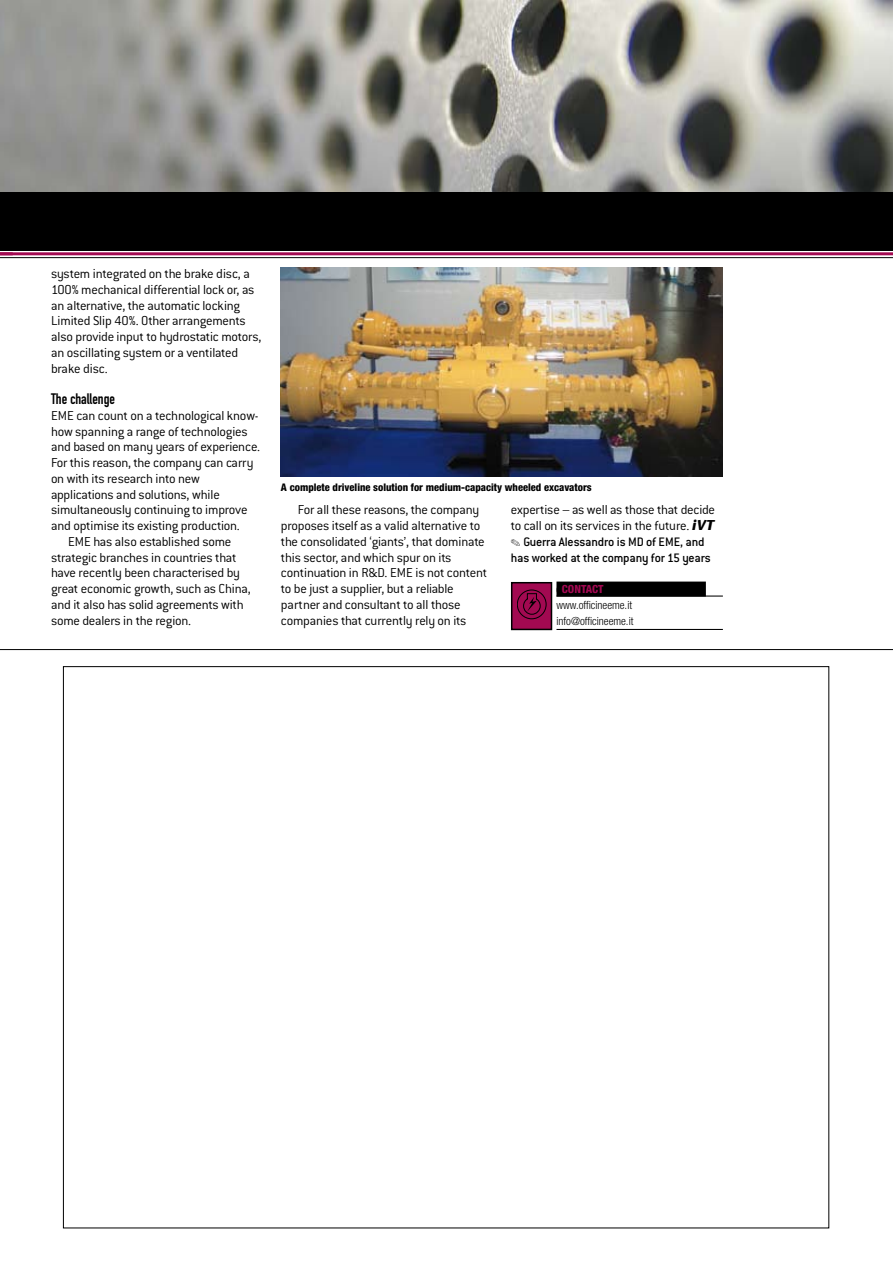
<style>
.page{position:relative;width:893px;height:1263px;background:#fff}
.page>*{position:absolute;margin:0;border:0;box-sizing:border-box;transform-origin:0 0}
.t1{font:15px "DIN Engschrift";color:#000}
.t2{font:300 14.25px/15.8px "Conduit ITC";letter-spacing:-.015em;color:#000}
.t3{font:500 13.5px/15.8px "Conduit ITC";letter-spacing:-.015em;color:#000;text-align:center}
.t4{font:300 condensed 11.25px/15.8px "Helvetica Neue";color:#000}
.t5{font:800 condensed 11.25px "Helvetica Neue";color:#a20951}
.t6{font:800 condensed 10.5px "Helvetica Neue";color:#000}
.s1{font-family:"Stone Sans";font-weight:700;font-style:italic}
.s2{color:#000}
</style>
<div class="page">
<img style="left:0;top:0;width:893px;height:192px">
<hr style="left:0;top:257px;width:893px;height:1px;background:#000">
<div style="left:0;top:193px;width:893px;height:58px;background:#000"></div>
<hr style="left:0;top:252px;width:893px;height:3px;background:#a20951">
<hr style="left:0;top:649px;width:893px;height:1px;background:#000">
<img style="left:281px;top:268px;width:442px;height:208px">
<div style="left:512px;top:583px;width:39px;height:46px;background:#a20951"></div>
<div style="left:517px;top:590px;width:29px;height:29px;border:1px solid #000;border-radius:50%"></div>
<svg style="left:523px;top:593px;width:18px;height:22px"></svg>
<div style="left:511px;top:582px;width:41px;height:48px;border:2px solid #000"></div>
<div style="left:556px;top:581px;width:150px;height:15px;background:#000"></div>
<hr style="left:556px;top:595px;width:167px;height:2px;background:#000">
<hr style="left:556px;top:629px;width:167px;height:1px;background:#000">
<svg style="left:559px;top:581px;width:47px;height:16px"></svg>
<p class="t2" style="left:51px;top:266px;width:212px">system integrated on the brake disc, a 100% mechanical differential lock or, as an alternative, the automatic locking Limited Slip 40%. Other arrangements also provide input to hydrostatic motors, an oscillating system or a ventilated brake disc.</p>
<p class="t1" style="left:51px;top:390px;width:66px">The challenge</p>
<p class="t2" style="left:51px;top:408px;width:209px">EME can count on a technological know-</p>
<p class="t2" style="left:51px;top:423px;width:198px">how spanning a range of technologies</p>
<p class="t2" style="left:51px;top:439px;width:211px">and based on many years of experience.</p>
<p class="t2" style="left:51px;top:455px;width:204px">For this reason, the company can carry</p>
<p class="t2" style="left:51px;top:471px;width:150px">on with its research into new</p>
<p class="t2" style="left:51px;top:486px;width:170px">applications and solutions, while</p>
<p class="t2" style="left:51px;top:502px;width:198px">simultaneously continuing to improve</p>
<p class="t2" style="left:51px;top:518px;width:190px">and optimise its existing production.</p>
<p class="t2" style="left:68px;top:534px;width:165px">EME has also established some</p>
<p class="t2" style="left:51px;top:549px;width:187px">strategic branches in countries that</p>
<p class="t2" style="left:51px;top:565px;width:191px">have recently been characterised by</p>
<p class="t2" style="left:51px;top:581px;width:201px">great economic growth, such as China,</p>
<p class="t2" style="left:51px;top:597px;width:194px">and it also has solid agreements with</p>
<p class="t2" style="left:51px;top:612px;width:142px">some dealers in the region.</p>
<p class="t6" style="left:281px;top:481px;width:312px">A complete driveline solution for medium-capacity wheeled excavators</p>
<p class="t2" style="left:281px;top:502px;width:208px;text-indent:17px">For all these reasons, the company proposes itself as a valid alternative to the consolidated ‘giants’, that dominate this sector, and which spur on its continuation in R&amp;D. EME is not content to be just a supplier, but a reliable partner and consultant to all those companies that currently rely on its</p>
<p class="t2" style="left:511px;top:502px;width:206px">expertise – as well as those that decide to call on its services in the future. <span class="s1">iVT</span></p>
<p class="t3" style="left:511px;top:534px;width:201px">Guerra Alessandro is MD of EME, and has worked at the company for 15 years</p>
<p class="t5" style="left:556px;top:582px;width:19px"><span class="s2">c</span>CONTA</p>
<p class="t5" style="left:592px;top:582px;width:13px">CT</p>
<p class="t4" style="left:556px;top:597px;width:78px">www.officineeme.it info@officineeme.it</p>
</div>
